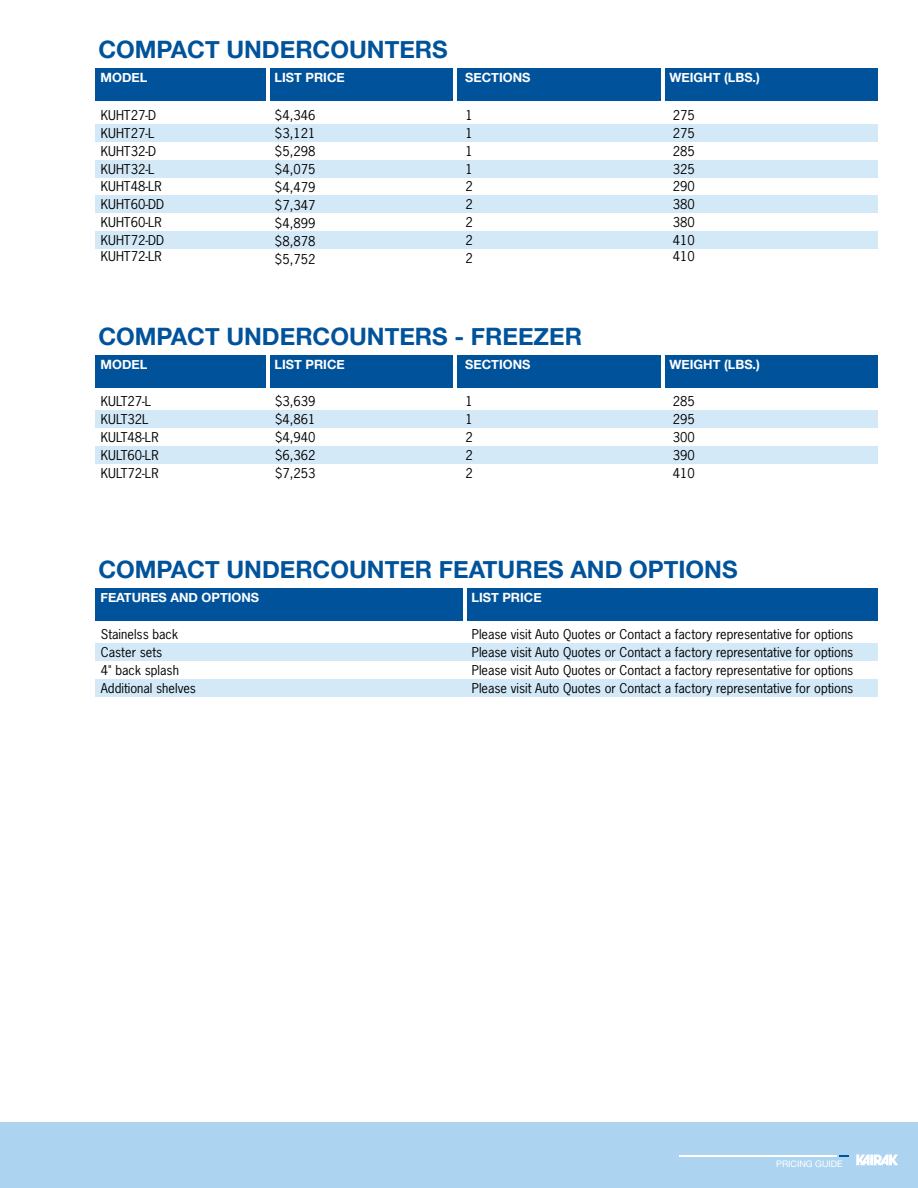
<style>
.page{position:relative;width:918px;height:1188px;background:#fff}
.page>*{position:absolute;margin:0;border:0;box-sizing:border-box;transform-origin:0 0}
.t1{font:700 24px "Helvetica Neue";color:#00539b}
.t2{font:12.75px/18px "News Gothic Std";color:#000;text-align:justify}
.t3{font:700 12.75px "Helvetica Neue";color:#fff}
.t4{font:9px "Helvetica Neue";color:#fff}
</style>
<div class="page">
<div style="left:0;top:1123px;width:918px;height:65px;background:#acd4f1"></div>
<svg style="left:856px;top:1154px;width:42px;height:11px"></svg>
<hr style="left:679px;top:1155px;width:158px;height:1px;background:#fff">
<div style="left:95px;top:680px;width:783px;height:17px;background:#d4e9f8"></div>
<div style="left:95px;top:643px;width:783px;height:18px;background:#d4e9f8"></div>
<div style="left:95px;top:588px;width:782px;height:33px;background:#00539b"></div>
<hr style="left:463px;top:586px;width:3px;height:37px;background:#fff">
<div style="left:95px;top:124px;width:782px;height:17px;background:#d4e9f8"></div>
<div style="left:95px;top:160px;width:782px;height:17px;background:#d4e9f8"></div>
<div style="left:95px;top:68px;width:782px;height:33px;background:#00539b"></div>
<hr style="left:661px;top:67px;width:3px;height:37px;background:#fff">
<hr style="left:453px;top:67px;width:4px;height:37px;background:#fff">
<hr style="left:266px;top:67px;width:3px;height:37px;background:#fff">
<div style="left:95px;top:195px;width:782px;height:18px;background:#d4e9f8"></div>
<div style="left:95px;top:231px;width:782px;height:18px;background:#d4e9f8"></div>
<div style="left:95px;top:410px;width:782px;height:18px;background:#d4e9f8"></div>
<div style="left:95px;top:446px;width:782px;height:18px;background:#d4e9f8"></div>
<div style="left:95px;top:355px;width:782px;height:33px;background:#00539b"></div>
<hr style="left:661px;top:353px;width:3px;height:37px;background:#fff">
<hr style="left:453px;top:353px;width:4px;height:37px;background:#fff">
<hr style="left:266px;top:353px;width:3px;height:37px;background:#fff">
<h1 class="t1" style="left:98px;top:30px;width:351px">COMPACT UNDERCOUNTERS</h1>
<p class="t3" style="left:101px;top:68px;width:48px">MODEL</p>
<p class="t3" style="left:275px;top:68px;width:72px">LIST PRICE</p>
<p class="t2" style="left:101px;top:106px;width:57px;text-align:left">KUHT27-D<br>KUHT27-L<br>KUHT32-D<br>KUHT32-L</p>
<p class="t3" style="left:465px;top:68px;width:67px">SECTIONS</p>
<p class="t2" style="left:466px;top:106px;width:9px">1<br>1<br>1<br>1</p>
<p class="t3" style="left:670px;top:68px;width:92px">WEIGHT (LBS.)</p>
<p class="t2" style="left:275px;top:106px;width:42px">$4,346 $3,121 $5,298 $4,075 $4,479 $7,347 $4,899 $8,878 $5,752</p>
<p class="t2" style="left:673px;top:106px;width:24px">275<br>275<br>285<br>325</p>
<p class="t2" style="left:101px;top:177px;width:65px;text-align:left">KUHT48-LR<br>KUHT60-DD<br>KUHT60-LR<br>KUHT72-DD</p>
<p class="t2" style="left:101px;top:248px;width:62px">KUHT72-LR</p>
<p class="t2" style="left:673px;top:248px;width:24px">410</p>
<p class="t2" style="left:466px;top:177px;width:9px">2<br>2<br>2<br>2<br>2</p>
<p class="t2" style="left:673px;top:177px;width:24px">290<br>380<br>380<br>410</p>
<h1 class="t1" style="left:98px;top:317px;width:485px">COMPACT UNDERCOUNTERS - FREEZER</h1>
<p class="t3" style="left:101px;top:354px;width:48px">MODEL</p>
<p class="t2" style="left:101px;top:392px;width:59px;text-align:left">KULT27-L<br>KULT32L<br>KULT48-LR<br>KULT60-LR</p>
<p class="t3" style="left:275px;top:354px;width:72px">LIST PRICE</p>
<p class="t2" style="left:275px;top:392px;width:42px">$3,639 $4,861 $4,940 $6,362 $7,253</p>
<p class="t3" style="left:465px;top:354px;width:67px">SECTIONS</p>
<p class="t2" style="left:466px;top:392px;width:9px">1<br>1<br>2<br>2</p>
<p class="t3" style="left:670px;top:354px;width:92px">WEIGHT (LBS.)</p>
<p class="t2" style="left:673px;top:392px;width:24px">285<br>295<br>300<br>390</p>
<p class="t2" style="left:101px;top:464px;width:59px">KULT72-LR</p>
<p class="t2" style="left:466px;top:464px;width:9px">2</p>
<p class="t2" style="left:673px;top:464px;width:24px">410</p>
<h1 class="t1" style="left:98px;top:550px;width:641px">COMPACT UNDERCOUNTER FEATURES AND OPTIONS</h1>
<p class="t3" style="left:100px;top:588px;width:160px">FEATURES AND OPTIONS</p>
<p class="t2" style="left:101px;top:626px;width:97px;text-align:left">Stainelss back<br>Caster sets<br>4" back splash<br>Additional shelves</p>
<p class="t3" style="left:472px;top:588px;width:72px">LIST PRICE</p>
<p class="t2" style="left:472px;top:626px;width:383px">Please visit Auto Quotes or Contact a factory representative for options Please visit Auto Quotes or Contact a factory representative for options Please visit Auto Quotes or Contact a factory representative for options Please visit Auto Quotes or Contact a factory representative for options</p>
<p class="t4" style="left:776px;top:1157px;width:68px">PRICING GUIDE</p>
</div>
